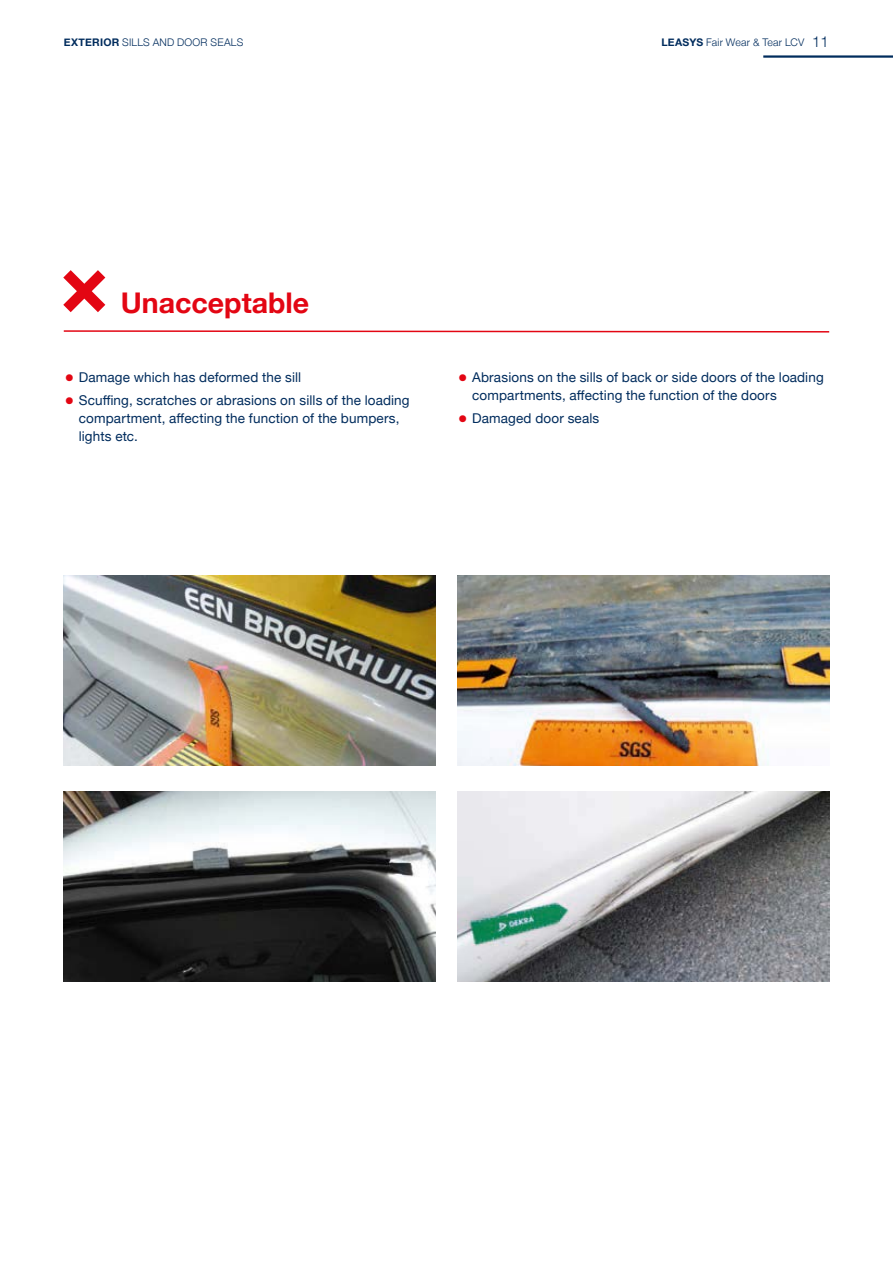
<style>
.page{position:relative;width:893px;height:1263px;background:#fff}
.page>*{position:absolute;margin:0;border:0;box-sizing:border-box;transform-origin:0 0}
.t1{font:700 28.5px "Helvetica Neue";color:#e30613}
.t2{font:300 15px "Helvetica Neue";color:#002c5d}
.t3{font:13.5px/18px "Helvetica Neue";letter-spacing:.01em;color:#002c5d}
.t4{font:300 10.5px "Helvetica Neue";letter-spacing:.02em;color:#002c5d}
.s1{font-weight:700}
.s2{font-weight:700;font-size:31.5px;color:#e30613}
</style>
<div class="page">
<hr style="left:763px;top:55px;width:130px;height:3px;background:#002c5d">
<img style="left:64px;top:576px;width:372px;height:189px">
<img style="left:457px;top:576px;width:372px;height:189px">
<img style="left:64px;top:792px;width:372px;height:189px">
<img style="left:457px;top:792px;width:372px;height:189px">
<svg style="left:63px;top:330px;width:767px;height:3px"></svg>
<svg style="left:63px;top:270px;width:43px;height:43px"></svg>
<p class="t4" style="left:64px;top:34px;width:181px"><span class="s1">EXTERIOR</span> SILLS AND DOOR SEALS</p>
<p class="t4" style="left:661px;top:34px;width:144px"><span class="s1">LEASYS</span> Fair Wear &amp; Tear LCV</p>
<p class="t2" style="left:812px;top:29px;width:18px">11</p>
<h1 class="t1" style="left:121px;top:280px;width:190px">Unacceptable</h1>
<p class="t3" style="left:64px;top:368px;width:239px"><span class="s2">•</span> Damage which has deformed the sill</p>
<p class="t3" style="left:79px;top:392px;width:332px;text-indent:-15px"><span class="s2">•</span> Scuffing, scratches or abrasions on sills of the loading compartment, affecting the function of the bumpers, lights etc.</p>
<p class="t3" style="left:472px;top:368px;width:353px;text-indent:-15px"><span class="s2">•</span> Abrasions on the sills of back or side doors of the loading compartments, affecting the function of the doors</p>
<p class="t3" style="left:457px;top:410px;width:144px"><span class="s2">•</span> Damaged door seals</p>
</div>
